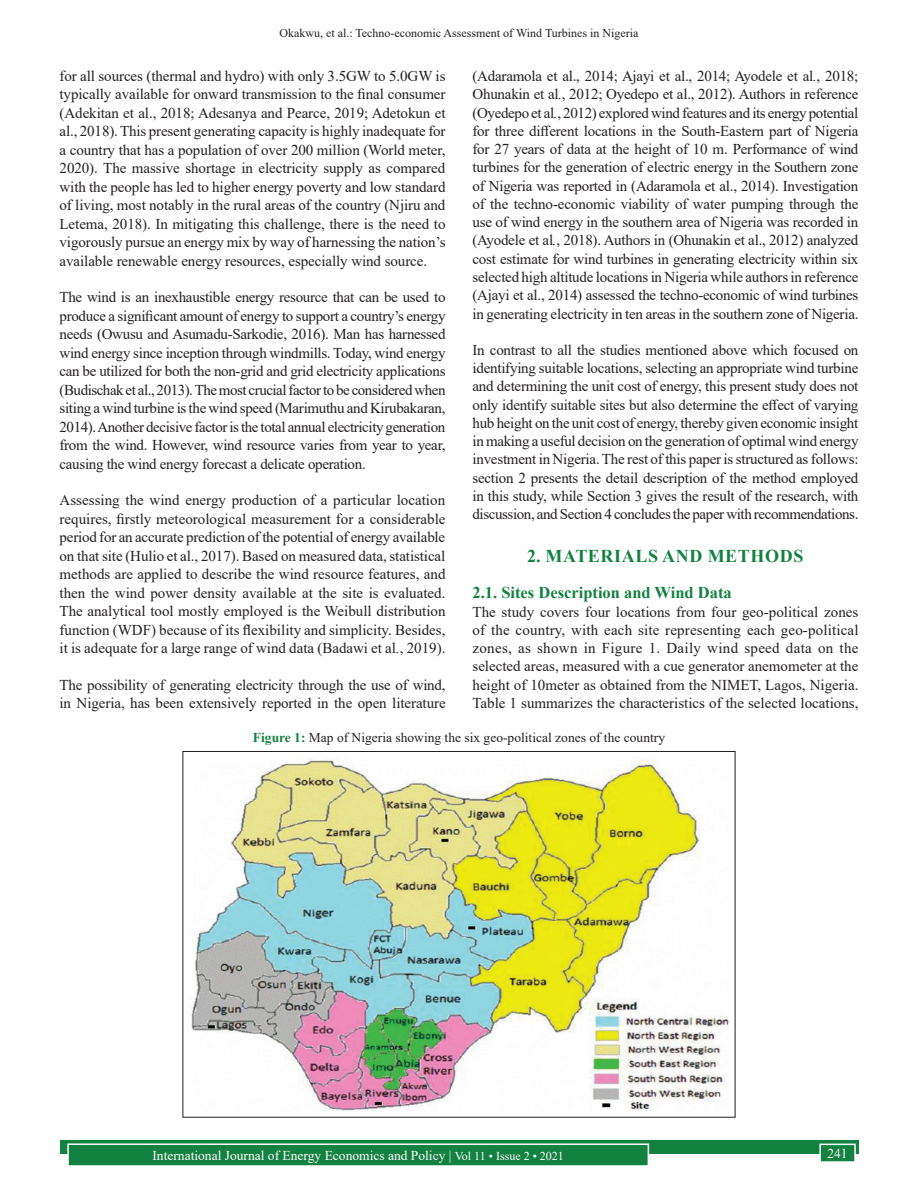
<style>
.page{position:relative;width:918px;height:1188px;background:#fff}
.page>*{position:absolute;margin:0;border:0;box-sizing:border-box;transform-origin:0 0}
.t1{font:700 18px "Times New Roman";letter-spacing:.035em;color:#13813f}
.t2{font:700 16.5px "Times New Roman";color:#13813f}
.TX{font:15px/18.5px "Times New Roman";letter-spacing:-.015em;color:#231f20;text-align:justify}
.Folio{font:13.5px "Times New Roman";color:#fff}
.FGC{font:13.5px "Times New Roman";color:#231f20}
.t3{font:12px "Times New Roman";color:#231f20}
.s1{font-style:italic}
.s2{font-weight:700;color:#13813f}
.s3{font-size:12px}
</style>
<div class="page">
<div style="left:60px;top:1140px;width:798px;height:13px;background:#13813f"></div>
<div style="left:68px;top:1144px;width:580px;height:22px;background:#13813f"></div>
<div style="left:67px;top:1143px;width:582px;height:24px;border:2px solid #fff"></div>
<div style="left:820px;top:1144px;width:35px;height:18px;background:#13813f"></div>
<div style="left:819px;top:1144px;width:37px;height:19px;border:2px solid #fff"></div>
<img style="left:189px;top:757px;width:540px;height:355px">
<p class="t3" style="left:279px;top:25px;width:361px">Okakwu, et al.: Techno-economic Assessment of Wind Turbines in Nigeria</p>
<p class="TX" style="left:472px;top:66px;width:388px">(Adaramola et al., 2014; Ajayi et al., 2014; Ayodele et al<span class="s1">.</span>, 2018; Ohunakin et al<span class="s1">.</span>, 2012; Oyedepo et al., 2012). Authors in reference (Oyedepo et al<span class="s1">.</span>, 2012) explored wind features and its energy potential for three different locations in the South-Eastern part of Nigeria for 27 years of data at the height of 10 m. Performance of wind turbines for the generation of electric energy in the Southern zone of Nigeria was reported in (Adaramola et al., 2014). Investigation of the techno-economic viability of water pumping through the use of wind energy in the southern area of Nigeria was recorded in (Ayodele et al<span class="s1">.</span>, 2018). Authors in (Ohunakin et al., 2012) analyzed cost estimate for wind turbines in generating electricity within six selected high altitude locations in Nigeria while authors in reference (Ajayi et al., 2014) assessed the techno-economic of wind turbines in generating electricity in ten areas in the southern zone of Nigeria.</p>
<p class="TX" style="left:472px;top:340px;width:388px">In contrast to all the studies mentioned above which focused on identifying suitable locations, selecting an appropriate wind turbine and determining the unit cost of energy, this present study does not only identify suitable sites but also determine the effect of varying hub height on the unit cost of energy, thereby given economic insight in making a useful decision on the generation of optimal wind energy investment in Nigeria. The rest of this paper is structured as follows: section 2 presents the detail description of the method employed in this study, while Section 3 gives the result of the research, with discussion, and Section 4 concludes the paper with recommendations.</p>
<h1 class="t1" style="left:527px;top:543px;width:278px">2. MATERIALS AND METHODS</h1>
<h2 class="t2" style="left:472px;top:581px;width:261px">2.1. Sites Description and Wind Data</h2>
<p class="TX" style="left:472px;top:602px;width:388px">The study covers four locations from four geo-political zones of the country, with each site representing each geo-political zones, as shown in Figure 1. Daily wind speed data on the selected areas, measured with a cue generator anemometer at the height of 10meter as obtained from the NIMET, Lagos, Nigeria.<br>Table 1 summarizes the characteristics of the selected locations,</p>
<p class="FGC" style="left:253px;top:728px;width:414px"><span class="s2">Figure 1:</span> Map of Nigeria showing the six geo-political zones of the country</p>
<p class="TX" style="left:60px;top:66px;width:388px">for all sources (thermal and hydro) with only 3.5GW to 5.0GW is typically available for onward transmission to the final consumer (Adekitan et al., 2018; Adesanya and Pearce, 2019; Adetokun et al., 2018). This present generating capacity is highly inadequate for a country that has a population of over 200 million (World meter, 2020). The massive shortage in electricity supply as compared with the people has led to higher energy poverty and low standard of living, most notably in the rural areas of the country (Njiru and Letema, 2018). In mitigating this challenge, there is the need to vigorously pursue an energy mix by way of harnessing the nation’s available renewable energy resources, especially wind source.</p>
<p class="TX" style="left:60px;top:288px;width:387px">The wind is an inexhaustible energy resource that can be used to produce a significant amount of energy to support a country’s energy needs (Owusu and Asumadu-Sarkodie, 2016). Man has harnessed wind energy since inception through windmills. Today, wind energy can be utilized for both the non-grid and grid electricity applications (Budischak et al., 2013). The most crucial factor to be considered when siting a wind turbine is the wind speed (Marimuthu and Kirubakaran, 2014). Another decisive factor is the total annual electricity generation from the wind. However, wind resource varies from year to year, causing the wind energy forecast a delicate operation.</p>
<p class="TX" style="left:60px;top:490px;width:387px">Assessing the wind energy production of a particular location requires, firstly meteorological measurement for a considerable period for an accurate prediction of the potential of energy available on that site (Hulio et al., 2017). Based on measured data, statistical methods are applied to describe the wind resource features, and then the wind power density available at the site is evaluated.<br>The analytical tool mostly employed is the Weibull distribution function (WDF) because of its flexibility and simplicity. Besides, it is adequate for a large range of wind data (Badawi et al<span class="s1">.</span>, 2019).</p>
<p class="TX" style="left:60px;top:675px;width:388px">The possibility of generating electricity through the use of wind, in Nigeria, has been extensively reported in the open literature</p>
<p class="Folio" style="left:152px;top:1146px;width:413px">International Journal of Energy Economics and Policy | <span class="s3">Vol 11 • Issue 2 • 2021</span></p>
<p class="Folio" style="left:827px;top:1144px;width:22px">241</p>
</div>
